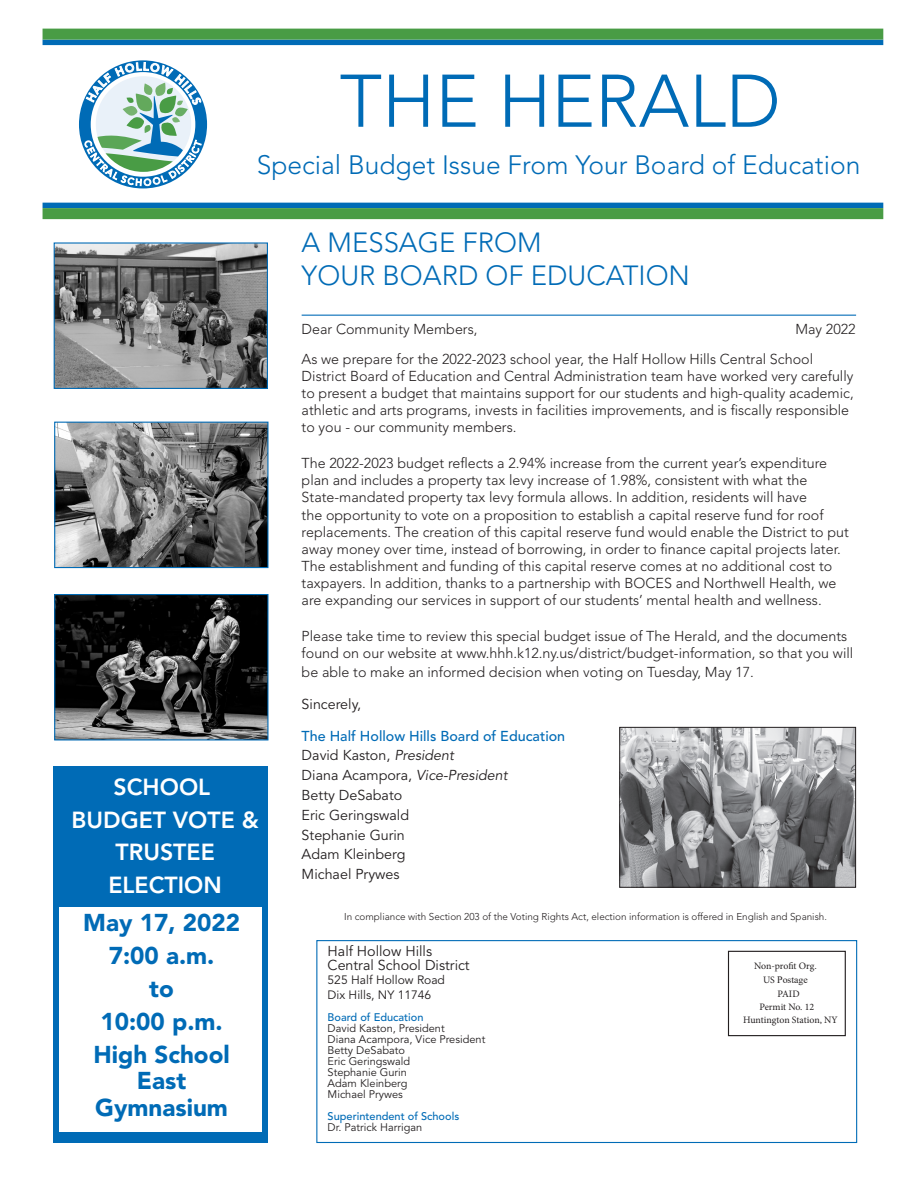
<style>
.page{position:relative;width:918px;height:1188px;background:#fff}
.page>*{position:absolute;margin:0;border:0;box-sizing:border-box;transform-origin:0 0}
.t1{font:300 73.65px "Avenir LT Std";color:#006bb6}
.t2{font:300 27.45px/33px "Avenir LT Std";color:#006bb6}
.t3{font:300 26.4px "Avenir LT Std";color:#006bb6}
.t4{font:900 24.15px/33px "Avenir LT Std";color:#006bb6;text-align:center}
.t5{font:800 23.1px/32.5px "Avenir LT Std";color:#fff;text-align:center}
.t6{font:300 14.25px/17.1px "Avenir LT Std";color:#231f20}
.t7{font:14.25px/19.8px "Avenir LT Std";color:#231f20}
.t8{font:12.15px/14.2px "Avenir LT Std";color:#231f20}
.t9{font:10.95px/10.9px "Avenir LT Std";color:#231f20}
.t10{font:500 10.95px "Avenir LT Std";color:#006bb6}
.t11{font:300 9.9px "Avenir LT Std";color:#231f20}
.t12{font:9.9px "Minion Pro";letter-spacing:-.01em;color:#231f20}
.t13{font:9.9px "Times New Roman";color:#231f20}
.s1{font-weight:500;color:#006bb6}
.s2{font-style:italic}
.s3{font-family:"Times New Roman"}
.s4{font-family:"Minion Pro"}
</style>
<div class="page">
<div style="left:54px;top:766px;width:214px;height:377px;background:#006bb6"></div>
<div style="left:316px;top:940px;width:541px;height:203px;border:1px solid #006bb6"></div>
<div style="left:59px;top:907px;width:203px;height:225px;background:#fff"></div>
<hr style="left:302px;top:315px;width:554px;height:1px;background:#006bb6">
<img style="left:56px;top:244px;width:210px;height:143px">
<div style="left:54px;top:242px;width:214px;height:147px;border:1px solid #006bb6"></div>
<div style="left:728px;top:951px;width:118px;height:85px;border:1px solid #231f20"></div>
<img style="left:56px;top:424px;width:211px;height:142px">
<div style="left:54px;top:422px;width:215px;height:146px;border:1px solid #006bb6"></div>
<img style="left:56px;top:596px;width:211px;height:142px">
<div style="left:54px;top:594px;width:215px;height:146px;border:1px solid #006bb6"></div>
<div style="left:43px;top:40px;width:840px;height:5px;background:#006bb6"></div>
<div style="left:43px;top:29px;width:840px;height:11px;background:#499c45"></div>
<div style="left:43px;top:203px;width:840px;height:5px;background:#006bb6"></div>
<div style="left:43px;top:208px;width:840px;height:11px;background:#499c45"></div>
<img style="left:621px;top:729px;width:233px;height:157px">
<div style="left:619px;top:727px;width:237px;height:161px;border:1px solid #231f20"></div>
<svg style="left:79px;top:60px;width:128px;height:128px"></svg>
<h1 class="t1" style="left:340px;top:69px;width:442px">THE HERALD</h1>
<h3 class="t3" style="left:257px;top:153px;width:605px">Special Budget Issue From Your Board of Education</h3>
<h3 class="t5" style="left:72px;top:773px;width:189px">SCHOOL<br>BUDGET VOTE &amp;<br>TRUSTEE<br>ELECTION</h3>
<h3 class="t4" style="left:83px;top:908px;width:158px">May 17, 2022<br>7:00 a.m.<br>to<br>10:00 p.m.<br>High School</h3>
<h3 class="t4" style="left:95px;top:1070px;width:134px;line-height:26.4px">East<br>Gymnasium</h3>
<h2 class="t2" style="left:302px;top:228px;width:390px">A MESSAGE FROM<br>YOUR BOARD OF EDUCATION</h2>
<p class="t6" style="left:302px;top:322px;width:177px">Dear Community Members,</p>
<p class="t6" style="left:302px;top:316px;width:556px;line-height:29.4px;text-indent:494px">May 2022<br>As we prepare for the 2022-2023 school year, the Half Hollow Hills Central School</p>
<p class="t6" style="left:302px;top:368px;width:554px">District Board of Education and Central Administration team have worked very carefully to present a budget that maintains support for our students and high-quality academic, athletic and arts programs, invests in facilities improvements, and is fiscally responsible to you - our community members.</p>
<p class="t6" style="left:302px;top:456px;width:549px">The 2022-2023 budget reflects a 2.94% increase from the current year’s expenditure plan and includes a property tax levy increase of 1.98%, consistent with what the State-mandated property tax levy formula allows. In addition, residents will have<br>the opportunity to vote on a proposition to establish a capital reserve fund for roof replacements. The creation of this capital reserve fund would enable the District to put away money over time, instead of borrowing, in order to finance capital projects later.<br>The establishment and funding of this capital reserve comes at no additional cost to taxpayers. In addition, thanks to a partnership with BOCES and Northwell Health, we are expanding our services in support of our students’ mental health and wellness.</p>
<p class="t6" style="left:302px;top:629px;width:553px">Please take time to review this special budget issue of The Herald, and the documents found on our website at www.hhh.k12.ny.us/district/budget-information, so that you will</p>
<p class="t6" style="left:302px;top:664px;width:454px">be able to make an informed decision when voting on Tuesday, May 17.</p>
<p class="t7" style="left:302px;top:695px;width:61px">Sincerely,</p>
<p class="t7" style="left:302px;top:727px;width:265px"><span class="s1">The Half Hollow Hills Board of Education<br></span>David Kaston, <span class="s2">President<br></span>Diana Acampora, <span class="s2">Vice-President<br></span>Betty DeSabato<br>Eric Geringswald<br>Stephanie Gurin<br>Adam Kleinberg<br>Michael Prywes</p>
<p class="t11" style="left:344px;top:912px;width:484px">In compliance with Section 203 of the Voting Rights Act, election information is offered in English and Spanish.</p>
<p class="t7" style="left:328px;top:945px;width:144px;line-height:14.2px">Half Hollow Hills<br>Central School District</p>
<p class="t8" style="left:328px;top:974px;width:119px">525 Half Hollow Road<br>Dix Hills, NY 11746</p>
<p class="t10" style="left:328px;top:1012px;width:98px">Board of Education</p>
<p class="t9" style="left:328px;top:1023px;width:159px">David Kaston, President<br>Diana Acampora, Vice President<br>Betty DeSabato<br>Eric Geringswald<br>Stephanie Gurin<br>Adam Kleinberg<br>Michael Prywes</p>
<p class="t10" style="left:328px;top:1111px;width:133px">Superintendent of Schools</p>
<p class="t9" style="left:328px;top:1122px;width:96px">Dr. Patrick Harrigan</p>
<p class="t12" style="left:754px;top:959px;width:64px">Non-profit Org<span class="s3">.</span></p>
<p class="t13" style="left:763px;top:974px;width:46px"><span class="s4">US</span> Postage</p>
<p class="t12" style="left:777px;top:988px;width:24px">PAID</p>
<p class="t12" style="left:759px;top:1001px;width:56px">Permit No. 12</p>
<p class="t12" style="left:743px;top:1013px;width:96px">Huntington Station, NY</p>
</div>
